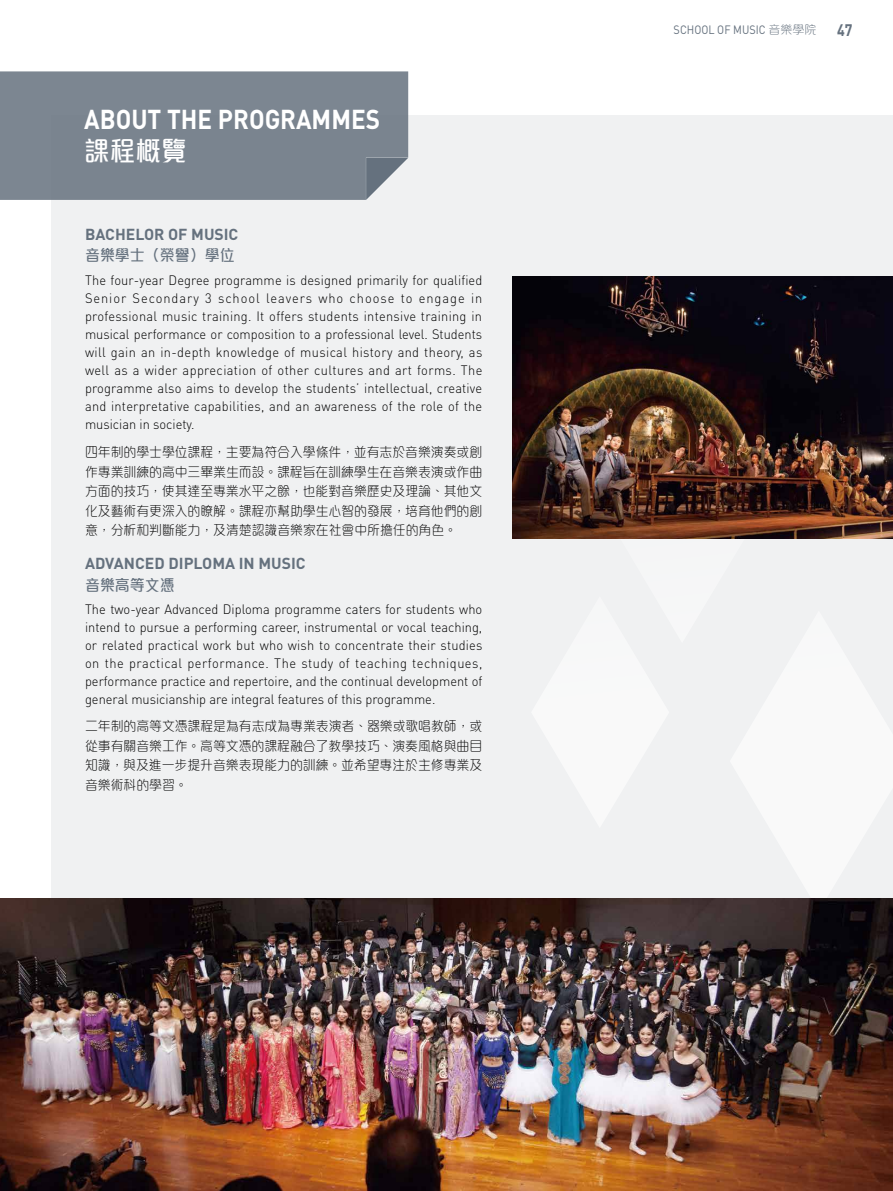
<style>
.page{position:relative;width:893px;height:1191px;background:#fff}
.page>*{position:absolute;margin:0;border:0;box-sizing:border-box;transform-origin:0 0}
.t1{font:700 27px "DIN Pro";color:#fff;scale:.9 1}
.t2{font:500 27px "M Elle HK";color:#fff;scale:.95 1}
.t3{font:700 16.5px "DIN Pro";color:#65717e;scale:.85 1}
.t4{font:700 15.75px "DIN Pro";color:#65717e}
.t5{font:500 15.75px "M Elle HK";color:#65717e;scale:.95 1}
.t6{font:300 13.5px/18px "DIN Pro";color:#000;text-align:justify;scale:.95 1}
.t7{font:300 13.5px/19.5px "M Elle HK";color:#000;text-align:justify;scale:.95 1}
.t8{font:12px "DIN Pro";color:#65717e;scale:.9 1}
.s1{font-family:"M Elle HK";font-weight:300}
</style>
<div class="page">
<div style="left:51px;top:115px;width:842px;height:824px;background:#f0f1f2"></div>
<img style="left:513px;top:276px;width:380px;height:262px">
<div style="left:0;top:71px;width:408px;height:129px;background:#7a848f"></div>
<svg style="left:366px;top:158px;width:42px;height:42px"></svg>
<img style="left:0;top:898px;width:893px;height:293px">
<h1 class="t1" style="left:84px;top:101px;width:330px">ABOUT THE PROGRAMMES</h1>
<h1 class="t2" style="left:84px;top:138px;width:110px">課程概覽</h1>
<p class="t4" style="left:85px;top:223px;width:155px">BACHELOR OF MUSIC</p>
<p class="t5" style="left:85px;top:247px;width:159px">音樂學士（榮譽）學位</p>
<p class="t6" style="left:85px;top:270px;width:420px">The four-year Degree programme is designed primarily for qualified Senior Secondary 3 school leavers who choose to engage in professional music training. It offers students intensive training in musical performance or composition to a professional level. Students will gain an in-depth knowledge of musical history and theory, as well as a wider appreciation of other cultures and art forms. The programme also aims to develop the students’ intellectual, creative and interpretative capabilities, and an awareness of the role of the musician in society.</p>
<p class="t7" style="left:85px;top:442px;width:420px">四年制的學士學位課程，主要為符合入學條件，並有志於音樂演奏或創作專業訓練的高中三畢業生而設。課程旨在訓練學生在音樂表演或作曲方面的技巧，使其達至專業水平之餘，也能對音樂歷史及理論、其他文化及藝術有更深入的瞭解。課程亦幫助學生心智的發展，培育他們的創意，分析和判斷能力，及清楚認識音樂家在社會中所擔任的角色。</p>
<p class="t4" style="left:85px;top:553px;width:222px">ADVANCED DIPLOMA IN MUSIC</p>
<p class="t5" style="left:85px;top:577px;width:96px">音樂高等文憑</p>
<p class="t6" style="left:85px;top:600px;width:420px">The two-year Advanced Diploma programme caters for students who intend to pursue a performing career, instrumental or vocal teaching, or related practical work but who wish to concentrate their studies on the practical performance. The study of teaching techniques, performance practice and repertoire, and the continual development of general musicianship are integral features of this programme.</p>
<p class="t7" style="left:85px;top:716px;width:420px">二年制的高等文憑課程是為有志成為專業表演者、器樂或歌唱教師，或從事有關音樂工作。高等文憑的課程融合了教學技巧、演奏風格與曲目知識，與及進一步提升音樂表現能力的訓練。並希望專注於主修專業及音樂術科的學習。</p>
<p class="t8" style="left:674px;top:21px;width:160px">SCHOOL OF MUSIC <span class="s1">音樂學院</span></p>
<p class="t3" style="left:837px;top:19px;width:20px">47</p>
</div>
